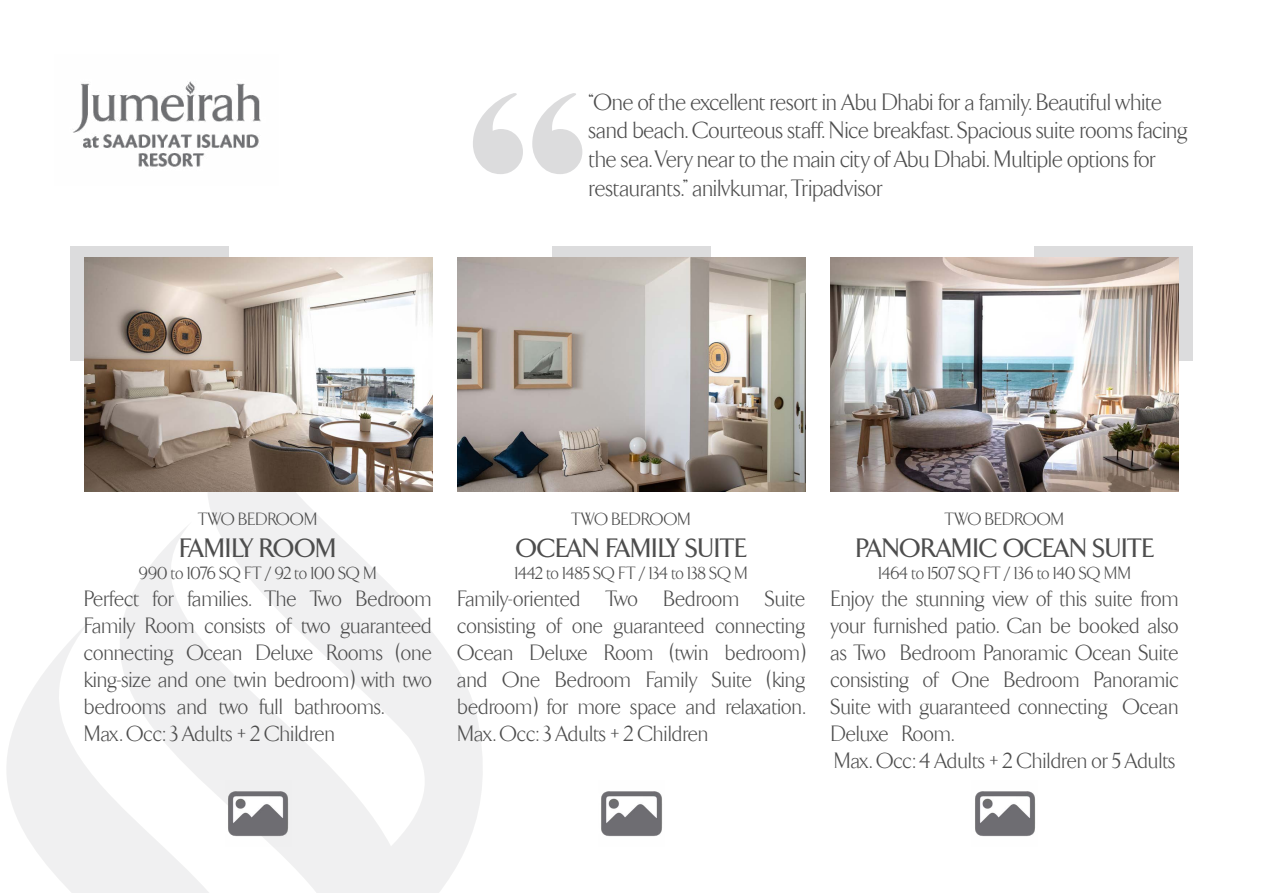
<style>
.page{position:relative;width:1263px;height:893px;background:#fff}
.page>*{position:absolute;margin:0;border:0;box-sizing:border-box;transform-origin:0 0}
.t1{font:500 27px "TF Arrow";color:#4d4d4d}
.t2{font:300 24px/28.8px "TF Arrow";letter-spacing:-.01em;color:#4d4d4d}
.t3{font:300 22.5px/27px "TF Arrow";color:#4d4d4d}
.t4{font:300 18px "TF Arrow";color:#4d4d4d}
</style>
<div class="page">
<svg style="left:7px;top:705px;width:17px;height:126px;fill:#f0f0f1"></svg>
<svg style="left:24px;top:400px;width:474px;height:493px"></svg>
<svg style="left:473px;top:93px;width:109px;height:81px"></svg>
<img style="left:73px;top:81px;width:188px;height:86px">
<div style="left:70px;top:247px;width:159px;height:114px;background:#dcdcdd"></div>
<div style="left:1034px;top:247px;width:159px;height:114px;background:#dcdcdd"></div>
<img style="left:84px;top:257px;width:348px;height:234px">
<img style="left:831px;top:257px;width:348px;height:234px">
<div style="left:552px;top:247px;width:159px;height:114px;background:#dcdcdd"></div>
<img style="left:458px;top:257px;width:347px;height:234px">
<img style="left:225px;top:781px;width:66px;height:65px">
<img style="left:601px;top:791px;width:61px;height:46px">
<img style="left:975px;top:791px;width:61px;height:46px">
<p class="t2" style="left:589px;top:88px;width:600px">“One of the excellent resort in Abu Dhabi for a family. Beautiful white sand beach. Courteous staff. Nice breakfast. Spacious suite rooms facing the sea. Very near to the main city of Abu Dhabi. Multiple options for restaurants.” anilvkumar, Tripadvisor</p>
<p class="t4" style="left:199px;top:510px;width:121px">TWO BEDROOM</p>
<p class="t1" style="left:179px;top:534px;width:159px">FAMILY ROOM</p>
<p class="t4" style="left:139px;top:564px;width:239px">990 to 1076 SQ FT / 92 to 100 SQ M</p>
<p class="t3" style="left:84px;top:585px;width:349px">Perfect for families. The Two Bedroom Family Room consists of two guaranteed connecting Ocean Deluxe Rooms (one king-size and one twin bedroom) with two bedrooms and two full bathrooms.<br>Max. Occ: 3 Adults + 2 Children</p>
<p class="t4" style="left:572px;top:510px;width:121px">TWO BEDROOM</p>
<p class="t1" style="left:516px;top:534px;width:232px">OCEAN FAMILY SUITE</p>
<p class="t4" style="left:515px;top:564px;width:235px">1442 to 1485 SQ FT / 134 to 138 SQ M</p>
<p class="t3" style="left:458px;top:585px;width:349px;text-align:justify">Family-oriented Two Bedroom Suite consisting of one guaranteed connecting Ocean Deluxe Room (twin bedroom) and One Bedroom Family Suite (king bedroom) for more space and relaxation.<br>Max. Occ: 3 Adults + 2 Children</p>
<p class="t4" style="left:945px;top:510px;width:121px">TWO BEDROOM</p>
<p class="t1" style="left:856px;top:534px;width:300px">PANORAMIC OCEAN SUITE</p>
<p class="t4" style="left:878px;top:564px;width:254px">1464 to 1507 SQ FT / 136 to 140 SQ MM</p>
<p class="t3" style="left:831px;top:585px;width:349px">Enjoy the stunning view of this suite from your furnished patio. Can be booked also as Two Bedroom Panoramic Ocean Suite consisting of One Bedroom Panoramic Suite with guaranteed connecting Ocean Deluxe Room.<br>Max. Occ: 4 Adults + 2 Children or 5 Adults</p>
</div>
